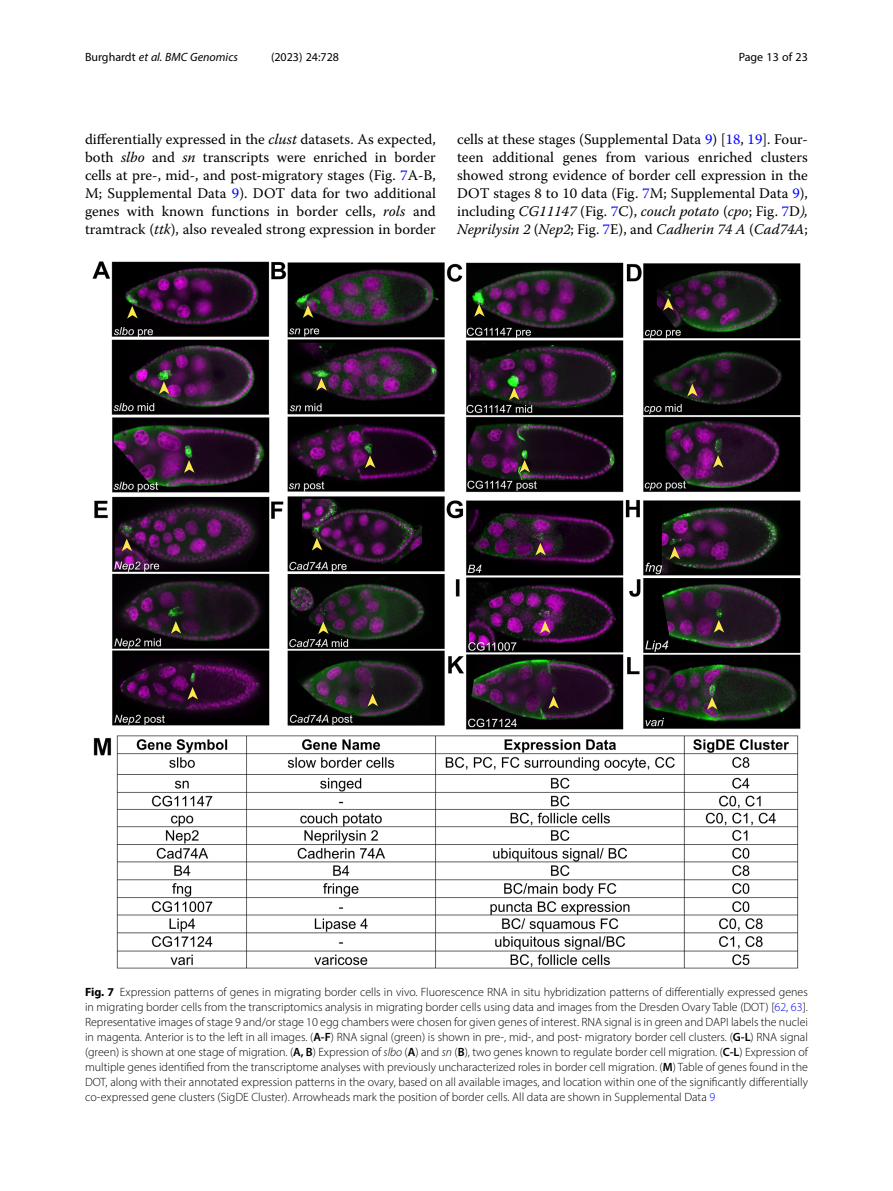
<style>
.page{position:relative;width:893px;height:1191px;background:#fff}
.page>*{position:absolute;margin:0;border:0;box-sizing:border-box;transform-origin:0 0}
.Body_Text{font:14.7px/18px "Warnock Pro";color:#000;text-align:justify}
.Figure_Caption{font:300 12px/15px "Myriad Pro";color:#000;text-align:justify}
.t1{font:italic 12px "Myriad Pro";color:#000}
.t2{font:12px "Myriad Pro";color:#000}
.s1{font-style:normal}
.s2{font-style:italic}
.s3{color:#00f}
.s4{font-weight:700}
.s5{font-weight:600}
</style>
<div class="page">
<img style="left:92px;top:262px;width:709px;height:707px">
<p class="t1" style="left:85px;top:50px;width:154px"><span class="s1">Burghardt</span> et al. BMC Genomics</p>
<p class="t2" style="left:271px;top:50px;width:70px">(2023) 24:728</p>
<p class="t2" style="left:739px;top:50px;width:71px">Page 13 of 23</p>
<p class="Body_Text" style="left:85px;top:130px;width:352px">differentially expressed in the <span class="s2">clust</span> datasets. As expected, both <span class="s2">slbo</span> and <span class="s2">sn</span> transcripts were enriched in border cells at pre-, mid-, and post-migratory stages (Fig. <span class="s3">7</span>A-B, M; Supplemental Data <span class="s3">9</span>). DOT data for two additional genes with known functions in border cells, <span class="s2">rols</span> and tramtrack (<span class="s2">ttk</span>), also revealed strong expression in border</p>
<p class="Body_Text" style="left:457px;top:130px;width:352px">cells at these stages (Supplemental Data <span class="s3">9</span>) [<span class="s3">18</span>, <span class="s3">19</span>]. Four&shy;teen additional genes from various enriched clusters showed strong evidence of border cell expression in the DOT stages 8 to 10 data (Fig. <span class="s3">7</span>M; Supplemental Data <span class="s3">9</span>), including <span class="s2">CG11147</span> (Fig. <span class="s3">7</span>C), <span class="s2">couch potato</span> (<span class="s2">cpo</span>; Fig. <span class="s3">7</span>D<span class="s2">), Neprilysin 2</span> (<span class="s2">Nep2</span>; Fig. <span class="s3">7</span>E), and <span class="s2">Cadherin 74 A</span> (<span class="s2">Cad74A</span>;</p>
<p class="Figure_Caption" style="left:85px;top:984px;width:724px"><span class="s4">Fig. 7</span> Expression patterns of genes in migrating border cells in vivo. Fluorescence RNA in situ hybridization patterns of differentially expressed genes in migrating border cells from the transcriptomics analysis in migrating border cells using data and images from the Dresden Ovary Table (DOT) [<span class="s3">62</span>, <span class="s3">63</span>].<br>Representative images of stage 9 and/or stage 10 egg chambers were chosen for given genes of interest. RNA signal is in green and DAPI labels the nuclei in magenta. Anterior is to the left in all images. (<span class="s5">A-F</span>) RNA signal (green) is shown in pre-, mid-, and post- migratory border cell clusters. (<span class="s5">G-L</span>) RNA signal (green) is shown at one stage of migration. (<span class="s5">A, B</span>) Expression of <span class="s2">slbo</span> (<span class="s5">A</span>) and <span class="s2">sn</span> (<span class="s5">B</span>), two genes known to regulate border cell migration. (<span class="s5">C-L</span>) Expression of multiple genes identified from the transcriptome analyses with previously uncharacterized roles in border cell migration. (<span class="s5">M</span>) Table of genes found in the DOT, along with their annotated expression patterns in the ovary, based on all available images, and location within one of the significantly differentially co-expressed gene clusters (SigDE Cluster). Arrowheads mark the position of border cells. All data are shown in Supplemental Data <span class="s3">9</span></p>
</div>
